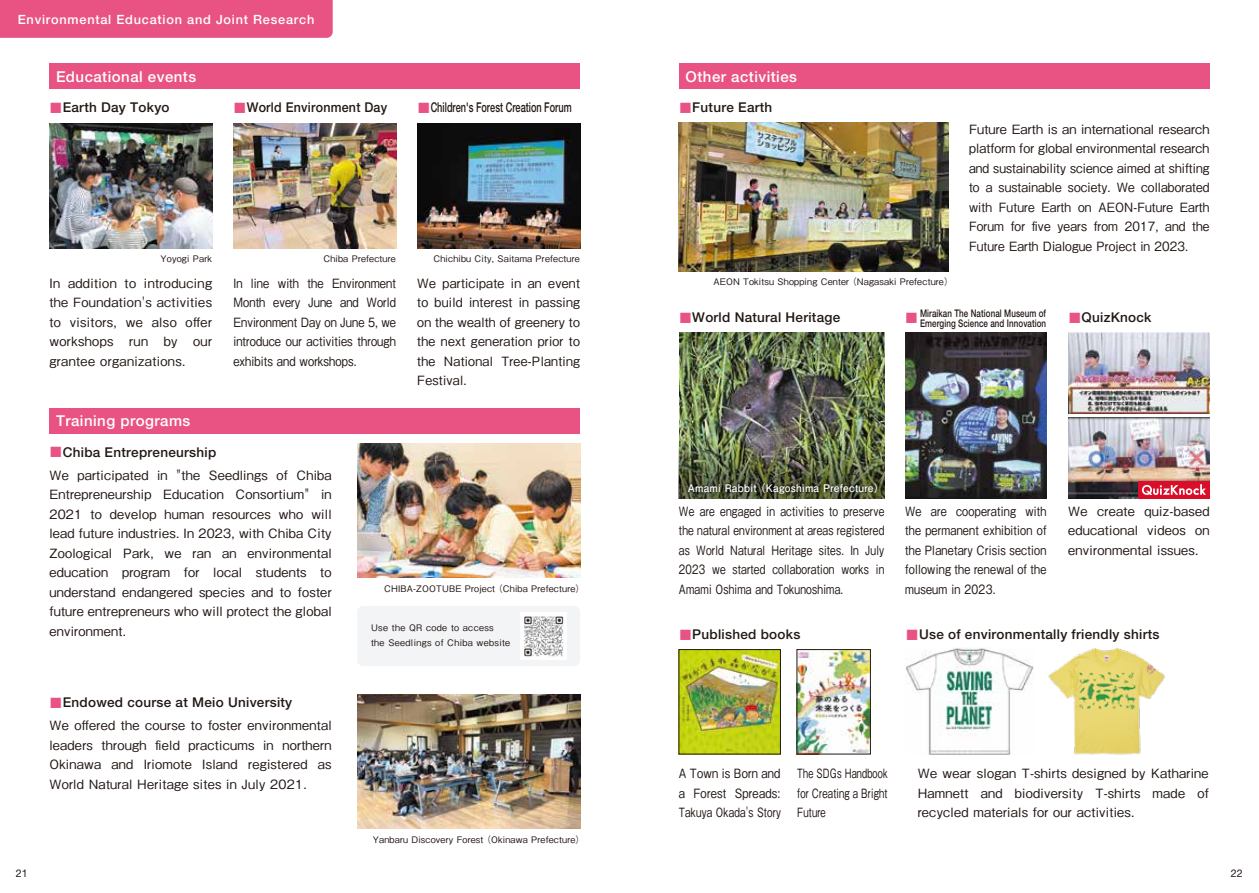
<style>
.page{position:relative;width:1259px;height:893px;background:#fff}
.page>*{position:absolute;margin:0;border:0;box-sizing:border-box;transform-origin:0 0}
.t1{font:500 15px "Helvetica Neue LT Std";letter-spacing:.03em;color:#fff}
.t2{font:500 13.5px "Helvetica Neue LT Std";letter-spacing:.02em;color:#221815}
.t3{font:500 13.5px "Helvetica Neue LT Std";color:#221815;scale:.68 1}
.t4{font:500 13.5px "Helvetica Neue LT Std";letter-spacing:.02em;color:#221815;scale:.92 1}
.t5{font:13.5px "Hiragino UD Sans Std W5";color:#e95383}
.t6{font:500 12.75px/19.5px "Gothic BBB Pr 6";letter-spacing:.02em;color:#221815;text-align:justify}
.t7{font:500 12.75px/19.5px "Gothic BBB Pr 6";letter-spacing:.02em;color:#221815;text-align:justify;scale:.87 1}
.t8{font:500 12.75px/19.5px "Gothic BBB Pr 6";letter-spacing:.02em;color:#221815;text-align:justify;scale:.8 1}
.t9{font:500 12.75px/19.5px "Gothic BBB Pr 6";letter-spacing:.02em;color:#221815;text-align:justify;scale:.85 1}
.t10{font:500 12.75px/19.5px "Gothic BBB Pr 6";letter-spacing:.02em;color:#221815;text-align:justify;scale:.71 1}
.t11{font:500 12.75px "Helvetica Neue LT Std";letter-spacing:.06em;color:#fff}
.t12{font:10.65px "Helvetica Neue LT Std";color:#221815}
.t13{font:500 10.5px/10.5px "Helvetica Neue LT Std";letter-spacing:.01em;color:#221815;scale:.76 1}
.t14{font:700 10.5px "Futo Go B101 Pr 6";letter-spacing:.02em;color:#fff}
.t15{font:500 9px "Gothic BBB Pr 6";letter-spacing:.02em;color:#221815}
.t16{font:500 9px/15px "Gothic BBB Pr 6";letter-spacing:.04em;color:#221815}
.s1{font-family:"Hiragino UD Sans Std W5";font-weight:400;color:#e95383}
</style>
<div class="page">
<img style="left:798px;top:651px;width:70px;height:101px">
<div style="left:796px;top:649px;width:74px;height:105px;border:1px solid #221815"></div>
<img style="left:680px;top:651px;width:98px;height:101px">
<div style="left:49px;top:63px;width:531px;height:26px;background:#e95383"></div>
<div style="left:679px;top:63px;width:530px;height:26px;background:#e95383"></div>
<div style="left:49px;top:408px;width:531px;height:25px;background:#e95383"></div>
<img style="left:233px;top:124px;width:163px;height:124px">
<img style="left:417px;top:124px;width:163px;height:124px">
<img style="left:49px;top:124px;width:163px;height:124px">
<img style="left:357px;top:695px;width:223px;height:133px">
<img style="left:357px;top:444px;width:223px;height:134px">
<div style="left:357px;top:606px;width:223px;height:60px;background:#f3f4f6;border-radius:6px"></div>
<img style="left:520px;top:613px;width:47px;height:46px">
<img style="left:679px;top:122px;width:269px;height:149px">
<img style="left:905px;top:332px;width:141px;height:166px">
<img style="left:679px;top:332px;width:205px;height:98px">
<img style="left:1048px;top:648px;width:117px;height:107px">
<img style="left:1068px;top:332px;width:141px;height:81px">
<img style="left:1068px;top:417px;width:141px;height:81px">
<img style="left:906px;top:648px;width:127px;height:107px">
<img style="left:679px;top:430px;width:205px;height:68px">
<img style="left:684px;top:478px;width:199px;height:21px">
<div style="left:1138px;top:481px;width:71px;height:17px;background:#da0e2b"></div>
<svg style="left:1142px;top:484px;width:63px;height:11px"></svg>
<div style="left:0;top:0;width:333px;height:38px;background:#e95383"></div>
<p class="t11" style="left:18px;top:12px;width:298px">Environmental Education and Joint Research</p>
<p class="t1" style="left:56px;top:67px;width:142px">Educational events</p>
<p class="t1" style="left:685px;top:67px;width:113px">Other activities</p>
<p class="t2" style="left:49px;top:99px;width:122px"><span class="s1">■</span>Earth Day Tokyo</p>
<p class="t3" style="left:417px;top:99px;width:229px"><span class="s1">■</span>Children's Forest Creation Forum</p>
<p class="t4" style="left:233px;top:99px;width:169px"><span class="s1">■</span>World Environment Day</p>
<p class="t2" style="left:679px;top:99px;width:95px"><span class="s1">■</span>Future Earth</p>
<p class="t15" style="left:161px;top:252px;width:53px">Yoyogi Park</p>
<p class="t15" style="left:323px;top:252px;width:74px">Chiba Prefecture</p>
<p class="t15" style="left:433px;top:252px;width:148px">Chichibu City, Saitama Prefecture</p>
<p class="t6" style="left:969px;top:118px;width:242px">Future Earth is an international research platform for global environmental research and sustainability science aimed at shifting to a sustainable society. We collaborated with Future Earth on AEON-Future Earth Forum for five years from 2017, and the Future Earth Dialogue Project in 2023.</p>
<p class="t6" style="left:49px;top:272px;width:164px">In addition to introducing the Foundation's activities to visitors, we also offer workshops run by our grantee organizations.</p>
<p class="t7" style="left:233px;top:272px;width:188px">In line with the Environment Month every June and World Environment Day on June 5, we introduce our activities through exhibits and workshops.</p>
<p class="t1" style="left:56px;top:412px;width:136px">Training programs</p>
<p class="t2" style="left:49px;top:444px;width:169px"><span class="s1">■</span>Chiba Entrepreneurship</p>
<p class="t6" style="left:417px;top:272px;width:164px">We participate in an event to build interest in passing on the wealth of greenery to the next generation prior to the National Tree-Planting Festival.</p>
<p class="t6" style="left:49px;top:464px;width:284px">We participated in "the Seedlings of Chiba Entrepreneurship Education Consortium" in 2021 to develop human resources who will lead future industries. In 2023, with Chiba City Zoological Park, we ran an environmental education program for local students to understand endangered species and to foster future entrepreneurs who will protect the global environment.</p>
<p class="t2" style="left:49px;top:695px;width:245px"><span class="s1">■</span>Endowed course at Meio University</p>
<p class="t6" style="left:49px;top:715px;width:284px">We offered the course to foster environmental leaders through field practicums in northern Okinawa and Iriomote Island registered as World Natural Heritage sites in July 2021.</p>
<p class="t15" style="left:384px;top:581px;width:202px">CHIBA-ZOOTUBE Project （Chiba Prefecture）</p>
<p class="t16" style="left:371px;top:620px;width:141px">Use the QR code to access<br>the Seedlings of Chiba website</p>
<p class="t15" style="left:373px;top:832px;width:213px">Yanbaru Discovery Forest （Okinawa Prefecture）</p>
<p class="t15" style="left:713px;top:275px;width:241px">AEON Tokitsu Shopping Center （Nagasaki Prefecture）</p>
<p class="t2" style="left:679px;top:309px;width:163px"><span class="s1">■</span>World Natural Heritage</p>
<p class="t13" style="left:920px;top:308px;width:167px">Miraikan The National Museum of<br>Emerging Science and Innovation</p>
<p class="t5" style="left:905px;top:307px;width:15px">■</p>
<p class="t2" style="left:1068px;top:309px;width:85px"><span class="s1">■</span>QuizKnock</p>
<p class="t14" style="left:688px;top:479px;width:198px">Amami Rabbit （Kagoshima Prefecture）</p>
<p class="t8" style="left:679px;top:500px;width:258px">We are engaged in activities to preserve the natural environment at areas registered as World Natural Heritage sites. In July 2023 we started collaboration works in Amami Oshima and Tokunoshima.</p>
<p class="t9" style="left:905px;top:500px;width:168px">We are cooperating with the permanent exhibition of the Planetary Crisis section following the renewal of the museum in 2023.</p>
<p class="t6" style="left:1068px;top:500px;width:143px">We create quiz-based educational videos on environmental issues.</p>
<p class="t2" style="left:679px;top:626px;width:123px"><span class="s1">■</span>Published books</p>
<p class="t2" style="left:905px;top:626px;width:255px"><span class="s1">■</span>Use of environmentally friendly shirts</p>
<p class="t7" style="left:679px;top:763px;width:119px">A Town is Born and a Forest Spreads:<br>Takuya Okada's Story</p>
<p class="t10" style="left:797px;top:763px;width:129px">The SDGs Handbook for Creating a Bright Future</p>
<p class="t6" style="left:917px;top:763px;width:292px">We wear slogan T-shirts designed by Katharine Hamnett and biodiversity T-shirts made of recycled materials for our activities.</p>
<p class="t12" style="left:16px;top:867px;width:14px">21</p>
<p class="t12" style="left:1230px;top:867px;width:14px">22</p>
</div>
